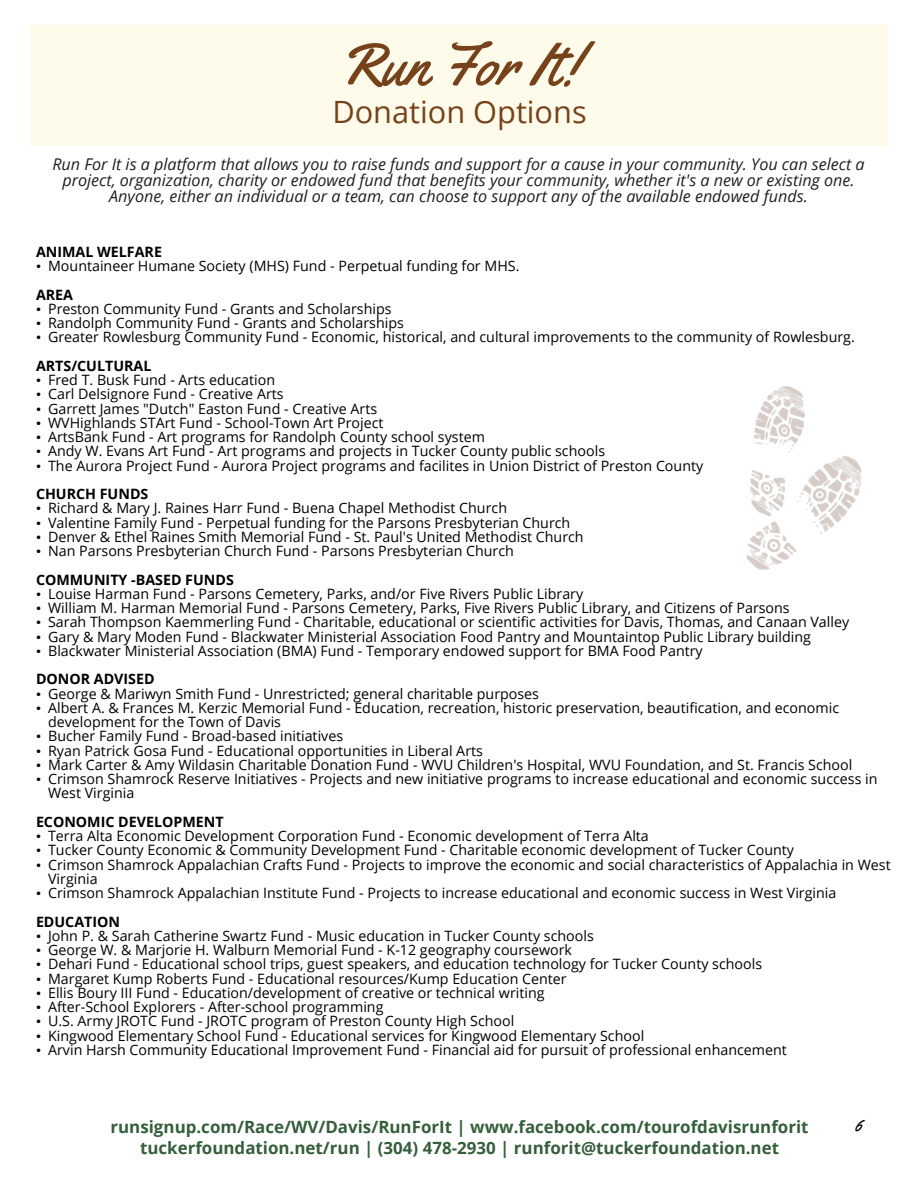
<style>
.page{position:relative;width:918px;height:1188px;background:#fff}
.page>*{position:absolute;margin:0;border:0;box-sizing:border-box;transform-origin:0 0}
.t1{font:59.4px "Yellowtail";color:#76421b}
.t2{font:30.75px "Open Sans";color:#76421b}
.t3{font:18px "Yellowtail";color:#000}
.t4{font:700 16.95px/20.2px "Open Sans";color:#355e3b;text-align:center}
.t5{font:italic 16.2px/16.2px "Open Sans";color:#231f20;text-align:center}
.t6{font:14.25px/28.5px "Open Sans";color:#000}
.t7{font:700 14.25px "Open Sans";color:#000}
.s1{font-family:"Times New Roman"}
.s2{font-weight:700}
</style>
<div class="page">
<div style="left:30px;top:25px;width:857px;height:121px;background:#fefbeb"></div>
<img style="left:746px;top:386px;width:116px;height:184px">
<h1 class="t1" style="left:338px;top:27px;width:242px">Run For It!</h1>
<h2 class="t2" style="left:332px;top:91px;width:256px">Donation Options</h2>
<p class="t5" style="left:52px;top:156px;width:814px">Run For It is a platform that allows you to raise funds and support for a cause in your community. You can select a project, organization, charity or endowed fund that benefits your community, whether it's a new or existing one.<br>Anyone, either an individual or a team, can choose to support any of the available endowed funds.</p>
<p class="t7" style="left:36px;top:242px;width:128px">ANIMAL WELFARE</p>
<p class="t6" style="left:36px;top:251px;width:485px"><span class="s1">•</span> Mountaineer Humane Society (MHS) Fund - Perpetual funding for MHS.<br><span class="s2">AREA</span></p>
<p class="t6" style="left:36px;top:294px;width:357px"><span class="s1">•</span> Preston Community Fund - Grants and Scholarships</p>
<p class="t6" style="left:36px;top:308px;width:369px"><span class="s1">•</span> Randolph Community Fund - Grants and Scholarships</p>
<p class="t6" style="left:36px;top:323px;width:820px"><span class="s1">•</span> Greater Rowlesburg Community Fund - Economic, historical, and cultural improvements to the community of Rowlesburg.<br><span class="s2">ARTS/CULTURAL</span></p>
<p class="t6" style="left:36px;top:365px;width:241px"><span class="s1">•</span> Fred T. Busk Fund - Arts education</p>
<p class="t6" style="left:36px;top:380px;width:249px"><span class="s1">•</span> Carl Delsignore Fund - Creative Arts</p>
<p class="t6" style="left:36px;top:394px;width:343px"><span class="s1">•</span> Garrett James "Dutch" Easton Fund - Creative Arts</p>
<p class="t6" style="left:36px;top:408px;width:349px"><span class="s1">•</span> WVHighlands STArt Fund - School-Town Art Project</p>
<p class="t6" style="left:36px;top:422px;width:450px"><span class="s1">•</span> ArtsBank Fund - Art programs for Randolph County school system</p>
<p class="t6" style="left:36px;top:437px;width:571px"><span class="s1">•</span> Andy W. Evans Art Fund - Art programs and projects in Tucker County public schools</p>
<p class="t6" style="left:36px;top:451px;width:669px"><span class="s1">•</span> The Aurora Project Fund - Aurora Project programs and facilites in Union District of Preston County<br><span class="s2">CHURCH FUNDS</span></p>
<p class="t6" style="left:36px;top:494px;width:473px"><span class="s1">•</span> Richard &amp; Mary J. Raines Harr Fund - Buena Chapel Methodist Church</p>
<p class="t6" style="left:36px;top:508px;width:536px"><span class="s1">•</span> Valentine Family Fund - Perpetual funding for the Parsons Presbyterian Church</p>
<p class="t6" style="left:36px;top:522px;width:549px"><span class="s1">•</span> Denver &amp; Ethel Raines Smith Memorial Fund - St. Paul's United Methodist Church</p>
<p class="t6" style="left:36px;top:536px;width:479px"><span class="s1">•</span> Nan Parsons Presbyterian Church Fund - Parsons Presbyterian Church<br><span class="s2">COMMUNITY -BASED FUNDS</span></p>
<p class="t6" style="left:36px;top:579px;width:549px"><span class="s1">•</span> Louise Harman Fund - Parsons Cemetery, Parks, and/or Five Rivers Public Library</p>
<p class="t6" style="left:36px;top:593px;width:755px"><span class="s1">•</span> William M. Harman Memorial Fund - Parsons Cemetery, Parks, Five Rivers Public Library, and Citizens of Parsons</p>
<p class="t6" style="left:36px;top:608px;width:815px"><span class="s1">•</span> Sarah Thompson Kaemmerling Fund - Charitable, educational or scientific activities for Davis, Thomas, and Canaan Valley</p>
<p class="t6" style="left:36px;top:622px;width:777px"><span class="s1">•</span> Gary &amp; Mary Moden Fund - Blackwater Ministerial Association Food Pantry and Mountaintop Public Library building</p>
<p class="t6" style="left:36px;top:636px;width:668px"><span class="s1">•</span> Blackwater Ministerial Association (BMA) Fund - Temporary endowed support for BMA Food Pantry<br><span class="s2">DONOR ADVISED</span></p>
<p class="t6" style="left:36px;top:679px;width:505px"><span class="s1">•</span> George &amp; Mariwyn Smith Fund - Unrestricted; general charitable purposes</p>
<p class="t6" style="left:48px;top:700px;width:793px;line-height:14.2px;text-indent:-12px"><span class="s1">•</span> Albert A. &amp; Frances M. Kerzic Memorial Fund - Education, recreation, historic preservation, beautification, and economic development for the Town of Davis</p>
<p class="t6" style="left:36px;top:722px;width:309px"><span class="s1">•</span> Bucher Family Fund - Broad-based initiatives</p>
<p class="t6" style="left:36px;top:736px;width:448px"><span class="s1">•</span> Ryan Patrick Gosa Fund - Educational opportunities in Liberal Arts</p>
<p class="t6" style="left:36px;top:750px;width:818px"><span class="s1">•</span> Mark Carter &amp; Amy Wildasin Charitable Donation Fund - WVU Children's Hospital, WVU Foundation, and St. Francis School</p>
<p class="t6" style="left:48px;top:771px;width:831px;line-height:14.2px;text-indent:-12px"><span class="s1">•</span> Crimson Shamrock Reserve Initiatives - Projects and new initiative programs to increase educational and economic success in<br>West Virginia</p>
<p class="t7" style="left:36px;top:812px;width:189px">ECONOMIC DEVELOPMENT</p>
<p class="t6" style="left:36px;top:821px;width:614px"><span class="s1">•</span> Terra Alta Economic Development Corporation Fund - Economic development of Terra Alta</p>
<p class="t6" style="left:36px;top:836px;width:760px"><span class="s1">•</span> Tucker County Economic &amp; Community Development Fund - Charitable economic development of Tucker County</p>
<p class="t6" style="left:48px;top:857px;width:844px;line-height:14.2px;text-indent:-12px"><span class="s1">•</span> Crimson Shamrock Appalachian Crafts Fund - Projects to improve the economic and social characteristics of Appalachia in West<br>Virginia</p>
<p class="t6" style="left:36px;top:878px;width:802px"><span class="s1">•</span> Crimson Shamrock Appalachian Institute Fund - Projects to increase educational and economic success in West Virginia<br><span class="s2">EDUCATION</span></p>
<p class="t6" style="left:36px;top:921px;width:559px"><span class="s1">•</span> John P. &amp; Sarah Catherine Swartz Fund - Music education in Tucker County schools</p>
<p class="t6" style="left:36px;top:935px;width:537px"><span class="s1">•</span> George W. &amp; Marjorie H. Walburn Memorial Fund - K-12 geography coursework</p>
<p class="t6" style="left:36px;top:950px;width:728px"><span class="s1">•</span> Dehari Fund - Educational school trips, guest speakers, and education technology for Tucker County schools</p>
<p class="t6" style="left:36px;top:964px;width:532px"><span class="s1">•</span> Margaret Kump Roberts Fund - Educational resources/Kump Education Center</p>
<p class="t6" style="left:36px;top:978px;width:510px"><span class="s1">•</span> Ellis Boury III Fund - Education/development of creative or technical writing</p>
<p class="t6" style="left:36px;top:992px;width:349px"><span class="s1">•</span> After-School Explorers - After-school programming</p>
<p class="t6" style="left:36px;top:1007px;width:480px"><span class="s1">•</span> U.S. Army JROTC Fund - JROTC program of Preston County High School</p>
<p class="t6" style="left:36px;top:1021px;width:610px"><span class="s1">•</span> Kingwood Elementary School Fund - Educational services for Kingwood Elementary School</p>
<p class="t6" style="left:36px;top:1035px;width:752px"><span class="s1">•</span> Arvin Harsh Community Educational Improvement Fund - Financial aid for pursuit of professional enhancement</p>
<p class="t4" style="left:111px;top:1117px;width:700px">runsignup.com/Race/WV/Davis/RunForIt | www.facebook.com/tourofdavisrunforit tuckerfoundation.net/run | (304) 478-2930 | runforit@tuckerfoundation.net</p>
<p class="t3" style="left:855px;top:1114px;width:9px">6</p>
</div>
